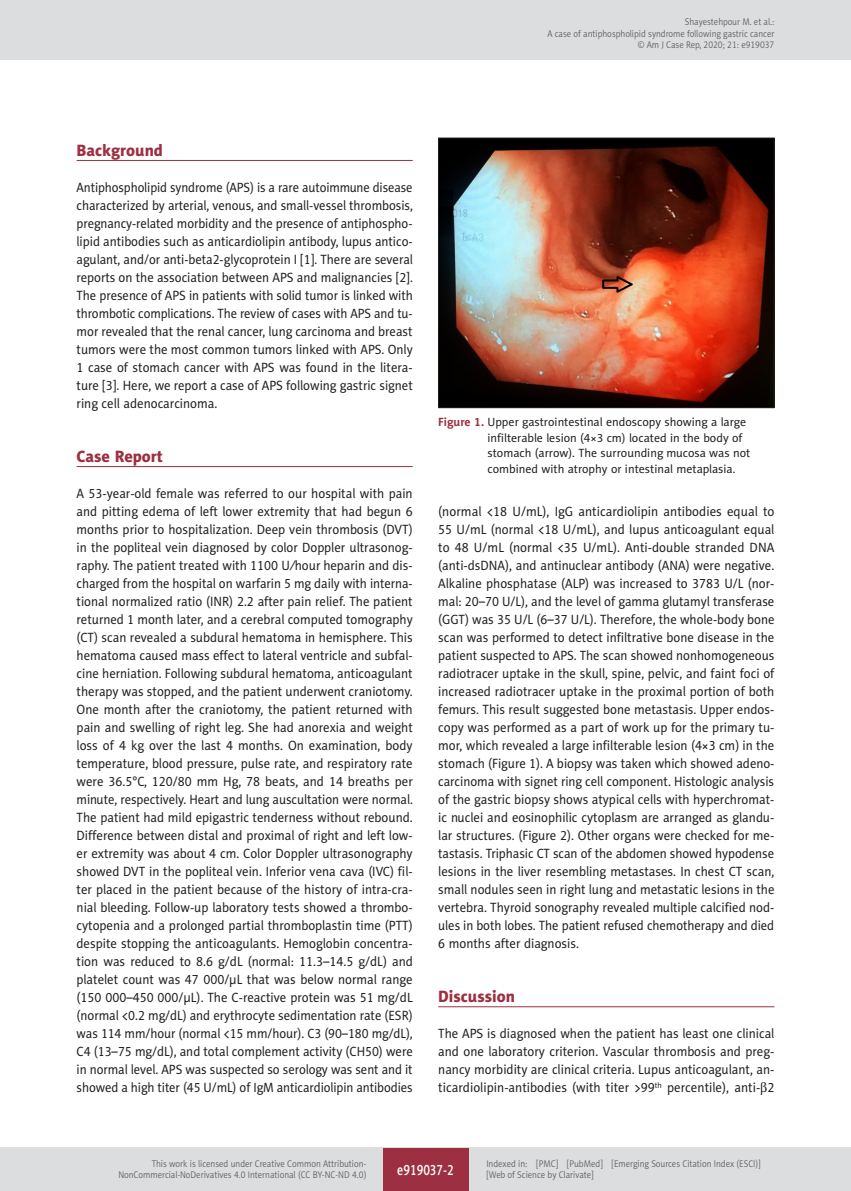
<style>
.page{position:relative;width:851px;height:1191px;background:#fff}
.page>*{position:absolute;margin:0;border:0;box-sizing:border-box;transform-origin:0 0}
.AJCR_Headline_1{font:16.5px "Naomi Sans EFN Heavy";color:#9d2f42}
.AJCR_e-PAGINA{font:15px "Naomi Sans EFN Medium";color:#fff;scale:.8 1}
.AJCR_Body{font:13.5px/18px "Naomi Sans EFN";color:#231f20;text-align:justify;scale:.95 1}
.AJCR_Body-2{font:13.5px/18px "Naomi Sans EFN";color:#231f20;text-align:justify;scale:.96 1}
.AJCR_Body-3{font:13.5px/18px "Naomi Sans EFN";color:#231f20;text-align:justify;scale:.93 1}
.AJCR_Rycina_tytul{font:12px/15.8px "Naomi Sans EFN";color:#231f20}
.AJCR_pagina_zywa{font:9.75px/11.2px "Naomi Sans EFN Light";color:#57585a;text-align:right;scale:.9 1}
.AJCR_pagina_sygnatur{font:9.75px "Naomi Sans EFN Light";color:#57585a;scale:.9 1}
.s1{font-style:italic}
.s2{font-weight:700;color:#9d2f42}
.s3{font-family:"Standard Sym L"}
</style>
<div class="page">
<hr style="left:77px;top:160px;width:335px;height:1px;background:#9d2f42">
<hr style="left:77px;top:466px;width:335px;height:1px;background:#9d2f42">
<hr style="left:438px;top:1006px;width:336px;height:1px;background:#9d2f42">
<img style="left:440px;top:140px;width:332px;height:266px">
<div style="left:438px;top:138px;width:336px;height:270px;border:1px solid #231f20"></div>
<div style="left:0;top:0;width:850px;height:60px;background:#dcdddf"></div>
<hr style="left:850px;top:0;width:1px;height:60px;background:#dcdddf">
<div style="left:0;top:1148px;width:850px;height:43px;background:#dcdddf"></div>
<div style="left:383px;top:1147px;width:85px;height:43px;background:#9d2f42"></div>
<p class="AJCR_pagina_zywa" style="left:547px;top:16px;width:254px">Shayestehpour M. et al.:<br>A case of antiphospholipid syndrome following gastric cancer</p>
<p class="AJCR_pagina_sygnatur" style="left:637px;top:39px;width:153px">© Am J Case Rep, 2020; 21: e919037</p>
<p class="AJCR_Headline_1" style="left:77px;top:140px;width:88px">Background</p>
<p class="AJCR_Body-3" style="left:77px;top:178px;width:363px">Antiphospholipid syndrome (APS) is a rare autoimmune disease characterized by arterial, venous, and small-vessel thrombosis, pregnancy-related morbidity and the presence of antiphospho&shy;lipid antibodies such as anticardiolipin antibody, lupus antico&shy;agulant, and/or anti-beta2-glycoprotein I [1]. There are several reports on the association between APS and malignancies [2].<br>The presence of APS in patients with solid tumor is linked with thrombotic complications. The review of cases with APS and tu&shy;mor revealed that the renal cancer, lung carcinoma and breast tumors were the most common tumors linked with APS. Only 1 case of stomach cancer with APS was found in the litera&shy;ture [3]. Here, we report a case of APS following gastric signet ring cell adenocarcinoma.</p>
<p class="AJCR_Headline_1" style="left:77px;top:446px;width:88px">Case Report</p>
<p class="AJCR_Body" style="left:77px;top:484px;width:355px">A 53-year-old female was referred to our hospital with pain and pitting edema of left lower extremity that had begun 6 months prior to hospitalization. Deep vein thrombosis (DVT) in the popliteal vein diagnosed by color Doppler ultrasonog&shy;raphy. The patient treated with 1100 U<span class="s1">/</span>hour heparin and dis&shy;charged from the hospital on warfarin 5 mg daily with interna&shy;tional normalized ratio (INR) 2.2 after pain relief. The patient returned 1 month later, and a cerebral computed tomography (CT) scan revealed a subdural hematoma in hemisphere. This hematoma caused mass effect to lateral ventricle and subfal&shy;cine herniation. Following subdural hematoma, anticoagulant therapy was stopped, and the patient underwent craniotomy.<br>One month after the craniotomy, the patient returned with pain and swelling of right leg. She had anorexia and weight loss of 4 kg over the last 4 months. On examination, body temperature, blood pressure, pulse rate, and respiratory rate were 36.5°C, 120/80 mm Hg, 78 beats, and 14 breaths per minute, respectively. Heart and lung auscultation were normal.<br>The patient had mild epigastric tenderness without rebound.<br>Difference between distal and proximal of right and left low&shy;er extremity was about 4 cm. Color Doppler ultrasonography showed DVT in the popliteal vein. Inferior vena cava (IVC) fil&shy;ter placed in the patient because of the history of intra-cra&shy;nial bleeding. Follow-up laboratory tests showed a thrombo&shy;cytopenia and a prolonged partial thromboplastin time (PTT) despite stopping the anticoagulants. Hemoglobin concentra&shy;tion was reduced to 8.6 g/dL (normal: 11.3–14.5 g/dL) and platelet count was 47 000/μL that was below normal range (150 000–450 000/μL). The C-reactive protein was 51 mg/dL (normal &lt;0.2 mg/dL) and erythrocyte sedimentation rate (ESR) was 114 mm/hour (normal &lt;15 mm/hour). C3 (90–180 mg/dL), C4 (13–75 mg/dL), and total complement activity (CH50) were in normal level. APS was suspected so serology was sent and it showed a high titer (45 U/mL) of IgM anticardiolipin antibodies</p>
<p class="AJCR_Rycina_tytul" style="left:487px;top:414px;width:264px;text-indent:-49px"><span class="s2">Figure 1.</span> Upper gastrointestinal endoscopy showing a large infilterable lesion (4×3 cm) located in the body of stomach (arrow). The surrounding mucosa was not combined with atrophy or intestinal metaplasia.</p>
<p class="AJCR_Body-2" style="left:438px;top:502px;width:352px">(normal &lt;18 U/mL), IgG anticardiolipin antibodies equal to 55 U/mL (normal &lt;18 U/mL), and lupus anticoagulant equal to 48 U/mL (normal &lt;35 U/mL). Anti<span class="s1">-</span>double stranded DNA (anti<span class="s1">-</span>dsDNA), and antinuclear antibody (ANA) were negative.<br>Alkaline phosphatase (ALP) was increased to 3783 U/L (nor&shy;mal: 20–70 U/L), and the level of gamma glutamyl transferase (GGT) was 35 U/L (6–37 U/L). Therefore, the whole-body bone scan was performed to detect infiltrative bone disease in the patient suspected to APS. The scan showed nonhomogeneous radiotracer uptake in the skull, spine, pelvic, and faint foci of increased radiotracer uptake in the proximal portion of both femurs. This result suggested bone metastasis. Upper endos&shy;copy was performed as a part of work up for the primary tu&shy;mor, which revealed a large infilterable lesion (4×3 cm) in the stomach (Figure 1). A biopsy was taken which showed adeno&shy;carcinoma with signet ring cell component. Histologic analysis of the gastric biopsy shows atypical cells with hyperchromat&shy;ic nuclei and eosinophilic cytoplasm are arranged as glandu&shy;lar structures. (Figure 2). Other organs were checked for me&shy;tastasis. Triphasic CT scan of the abdomen showed hypodense lesions in the liver resembling metastases. In chest CT scan, small nodules seen in right lung and metastatic lesions in the vertebra. Thyroid sonography revealed multiple calcified nod&shy;ules in both lobes. The patient refused chemotherapy and died 6 months after diagnosis.</p>
<p class="AJCR_Headline_1" style="left:438px;top:986px;width:78px">Discussion</p>
<p class="AJCR_Body" style="left:438px;top:1024px;width:355px">The APS is diagnosed when the patient has least one clinical and one laboratory criterion. Vascular thrombosis and preg&shy;nancy morbidity are clinical criteria. Lupus anticoagulant, an&shy;ticardiolipin-antibodies (with titer &gt;99<sup>th</sup> percentile), anti-<span class="s3">b</span>2</p>
<p class="AJCR_pagina_zywa" style="left:118px;top:1158px;width:277px">This work is licensed under Creative Common Attribution-<br>NonCommercial-NoDerivatives 4.0 International (CC BY-NC-ND 4.0)</p>
<p class="AJCR_e-PAGINA" style="left:397px;top:1160px;width:72px">e919037-2</p>
<p class="AJCR_pagina_zywa" style="left:486px;top:1158px;width:306px;text-align:left">Indexed in: [PMC] [PubMed] [Emerging Sources Citation Index (ESCI)] [Web of Science by Clarivate]</p>
</div>
